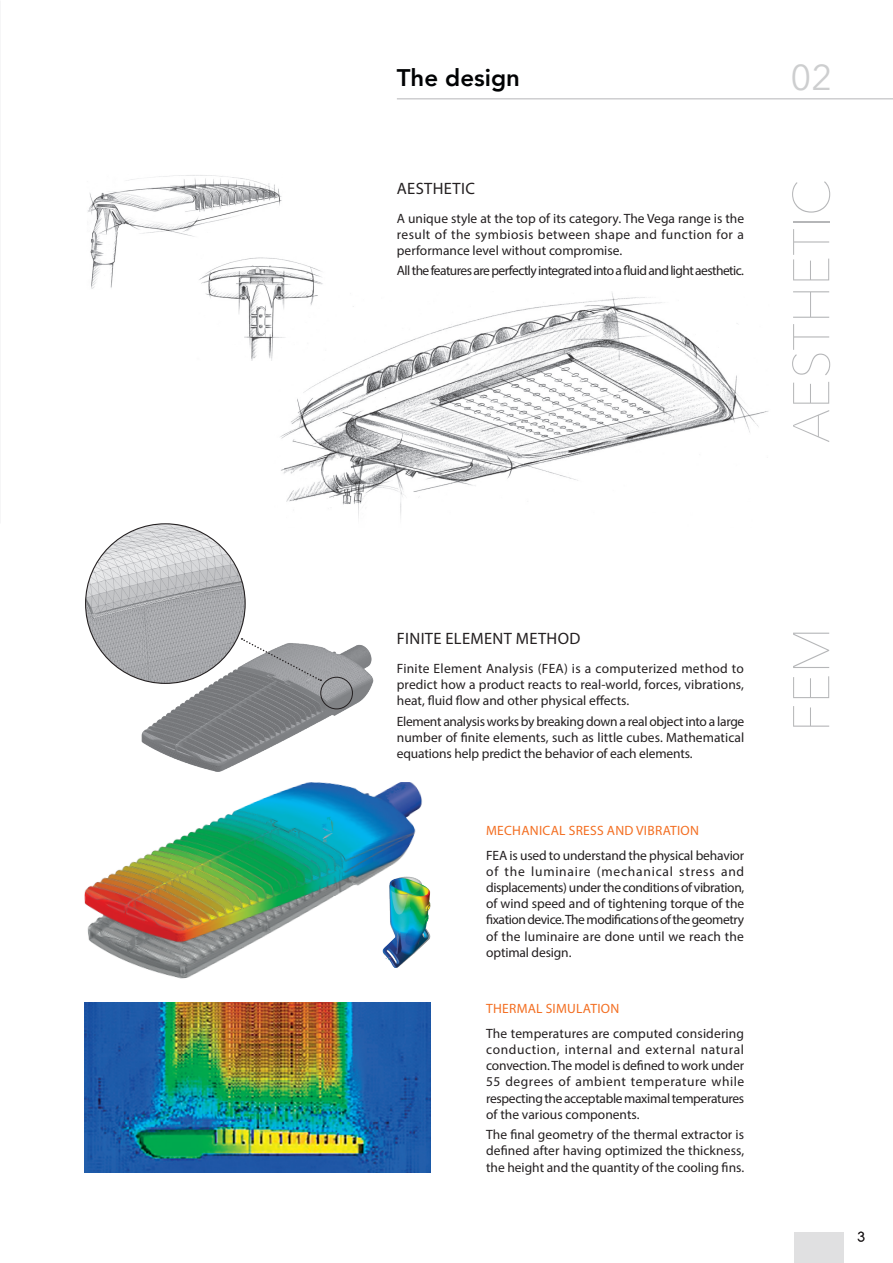
<style>
.page{position:relative;width:893px;height:1263px;background:#fff}
.page>*{position:absolute;margin:0;border:0;box-sizing:border-box;transform-origin:0 0}
.t1{font:200 51px "Avenir Next";color:#b5b6b8}
.t2{font:36px "Avenir Next";color:#cdcecf}
.t3{font:800 24px "Avenir";color:#010203}
.t4{font:16.5px "Myriad Pro";letter-spacing:.02em;color:#231f20}
.t5{font:13.5px/16.2px "Myriad Pro";color:#231f20;text-align:justify}
.t6{font:13.5px "Myriad Pro";letter-spacing:-.04em;color:#231f20}
.t7{font:13.5px "Myriad Pro";letter-spacing:.02em;color:#f36e21}
.t8{font:13.5px "Rounded Elegance";color:#231f20}
</style>
<div class="page">
<div style="left:794px;top:1232px;width:49px;height:31px;background:#e0e0e1"></div>
<hr style="left:397px;top:98px;width:496px;height:1px;background:#b5b6b8">
<img style="left:280px;top:292px;width:489px;height:226px">
<img style="left:87px;top:175px;width:195px;height:114px">
<img style="left:197px;top:253px;width:129px;height:108px">
<img style="left:85px;top:1002px;width:346px;height:171px">
<img style="left:84px;top:782px;width:339px;height:197px">
<img style="left:138px;top:642px;width:236px;height:130px">
<img style="left:382px;top:877px;width:49px;height:90px">
<div style="left:320px;top:677px;width:33px;height:32px;border:1px solid #231f20;border-radius:50%"></div>
<img style="left:86px;top:524px;width:159px;height:159px;border-radius:80px">
<svg style="left:242px;top:638px;width:79px;height:43px"></svg>
<h3 class="t3" style="left:397px;top:59px;width:125px">The design</h3>
<p class="t4" style="left:397px;top:178px;width:80px">AESTHETIC</p>
<p class="t5" style="left:397px;top:210px;width:349px">A unique style at the top of its category. The Vega range is the result of the symbiosis between shape and function for a performance level without compromise.</p>
<p class="t6" style="left:397px;top:263px;width:348px">All the features are perfectly integrated into a fluid and light aesthetic.</p>
<h2 class="t2" style="left:791px;top:47px;width:43px">02</h2>
<h1 class="t1" style="left:768px;top:443px;width:265px;rotate:-90deg">AESTHETIC</h1>
<p class="t4" style="left:397px;top:628px;width:185px">FINITE ELEMENT METHOD</p>
<p class="t5" style="left:397px;top:660px;width:349px">Finite Element Analysis (FEA) is a computerized method to predict how a product reacts to real-world, forces, vibrations, heat, fluid flow and other physical effects.</p>
<p class="t5" style="left:397px;top:713px;width:349px">Element analysis works by breaking down a real object into a large number of finite elements, such as little cubes. Mathematical equations help predict the behavior of each elements.</p>
<p class="t7" style="left:486px;top:822px;width:214px">MECHANICAL SRESS AND VIBRATION</p>
<p class="t5" style="left:486px;top:847px;width:260px">FEA is used to understand the physical behavior of the luminaire (mechanical stress and displacements) under the conditions of vibration, of wind speed and of tightening torque of the fixation device. The modifications of the geometry of the luminaire are done until we reach the optimal design.</p>
<p class="t7" style="left:486px;top:1000px;width:135px">THERMAL SIMULATION</p>
<p class="t5" style="left:486px;top:1025px;width:260px">The temperatures are computed considering conduction, internal and external natural convection. The model is defined to work under 55 degrees of ambient temperature while respecting the acceptable maximal temperatures of the various components.</p>
<p class="t5" style="left:486px;top:1126px;width:259px">The final geometry of the thermal extractor is defined after having optimized the thickness, the height and the quantity of the cooling fins.</p>
<h1 class="t1" style="left:768px;top:732px;width:106px;rotate:-90deg">FEM</h1>
<p class="t8" style="left:857px;top:1229px;width:9px">3</p>
</div>
